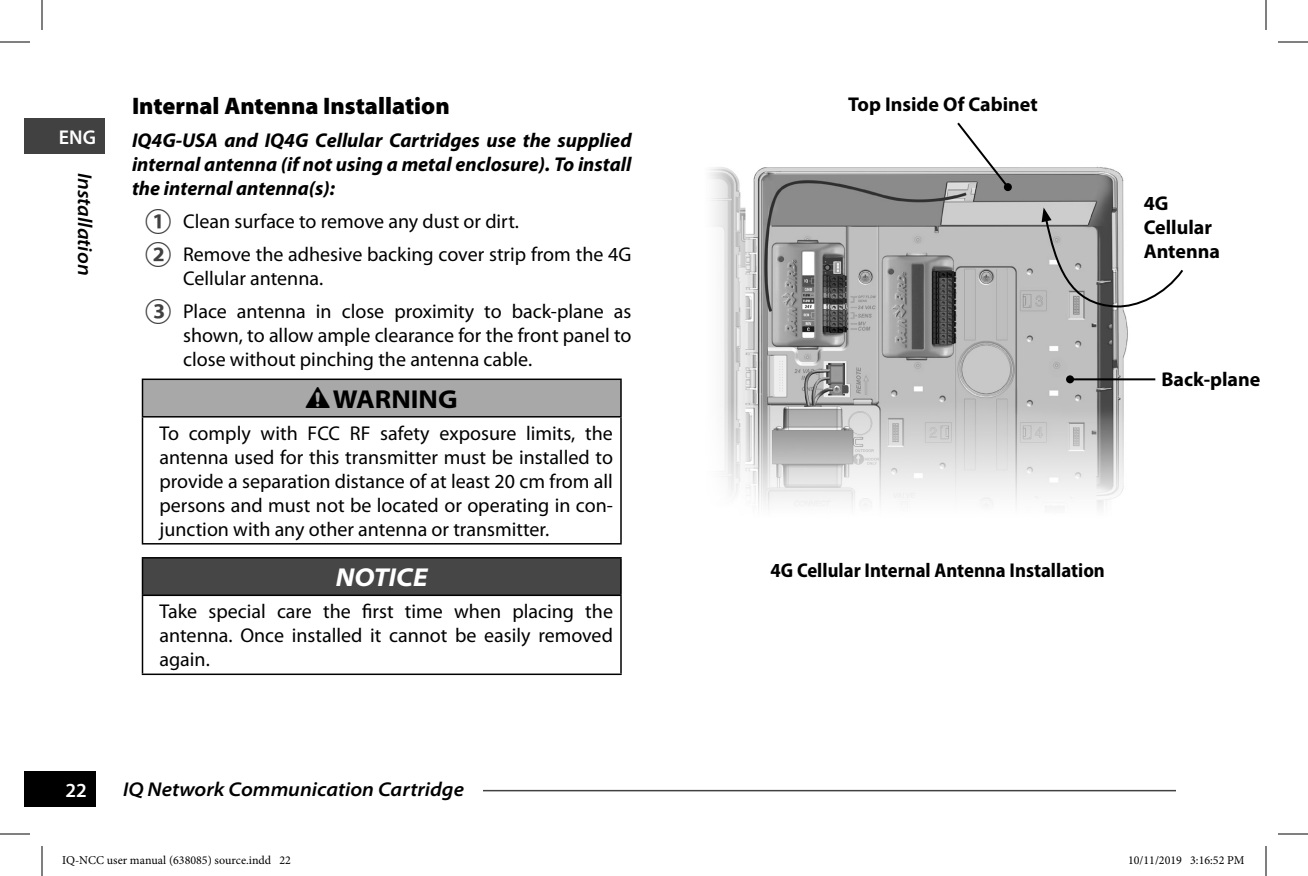
<style>
.page{position:relative;width:1308px;height:876px;background:#fff}
.page>*{position:absolute;margin:0;border:0;box-sizing:border-box;transform-origin:0 0}
.t1{font:700 semi-expanded 26px "Myriad Pro";color:#000}
.t2{font:italic 700 semi-expanded 26px "Myriad Pro";color:#fff}
.t3{font:900 24px "Myriad Pro";color:#000}
.t4{font:20px/24px "Myriad Pro";color:#000}
.t5{font:italic 700 20px/24px "Myriad Pro";color:#000;text-align:justify}
.t6{font:700 20px/24px "Myriad Pro";color:#000}
.t7{font:italic 600 semi-expanded 20px "Myriad Pro";color:#000}
.t8{font:700 semi-condensed 20px "Myriad Pro";color:#000}
.t9{font:600 20px "Myriad Pro";color:#fff}
.t10{font:12px "Minion Pro";color:#000}
</style>
<div class="page">
<div style="left:24px;top:771px;width:72px;height:36px;background:#000"></div>
<hr style="left:312px;top:790px;width:864px;height:1px;background:#414141">
<div style="left:123px;top:781px;width:360px;height:16px;background:#fff"></div>
<div style="left:24px;top:118px;width:81px;height:36px;background:#414141"></div>
<div style="left:142px;top:379px;width:479px;height:38px;background:#a8a8a8"></div>
<hr style="left:142px;top:379px;width:480px;height:1px;background:#000">
<hr style="left:142px;top:380px;width:1px;height:36px;background:#000">
<hr style="left:620px;top:380px;width:2px;height:36px;background:#000">
<hr style="left:142px;top:416px;width:480px;height:2px;background:#000">
<hr style="left:142px;top:418px;width:1px;height:125px;background:#000">
<hr style="left:620px;top:418px;width:2px;height:125px;background:#000">
<hr style="left:142px;top:543px;width:480px;height:2px;background:#000">
<div style="left:142px;top:558px;width:479px;height:37px;background:#464646"></div>
<hr style="left:142px;top:557px;width:480px;height:2px;background:#000">
<hr style="left:142px;top:559px;width:1px;height:36px;background:#000">
<hr style="left:620px;top:559px;width:2px;height:36px;background:#000">
<hr style="left:142px;top:595px;width:480px;height:1px;background:#000">
<hr style="left:142px;top:596px;width:1px;height:78px;background:#000">
<hr style="left:620px;top:596px;width:2px;height:78px;background:#000">
<hr style="left:142px;top:674px;width:480px;height:1px;background:#000">
<img style="left:710px;top:167px;width:446px;height:341px">
<svg style="left:1042px;top:208px;width:141px;height:101px"></svg>
<svg style="left:955px;top:122px;width:56px;height:68px"></svg>
<div style="left:1004px;top:183px;width:8px;height:8px;background:#000;border-radius:50%"></div>
<hr style="left:1070px;top:378px;width:85px;height:2px;background:#000">
<div style="left:1066px;top:375px;width:8px;height:8px;background:#000;border-radius:50%"></div>
<hr style="left:0;top:42px;width:30px;height:1px;background:#000">
<hr style="left:1278px;top:42px;width:30px;height:1px;background:#000">
<hr style="left:0;top:834px;width:30px;height:1px;background:#000">
<hr style="left:1278px;top:834px;width:30px;height:1px;background:#000">
<hr style="left:42px;top:0;width:1px;height:30px;background:#000">
<hr style="left:42px;top:846px;width:1px;height:30px;background:#000">
<hr style="left:1266px;top:0;width:1px;height:30px;background:#000">
<hr style="left:1266px;top:846px;width:1px;height:30px;background:#000">
<p class="t9" style="left:59px;top:126px;width:39px">ENG</p>
<p class="t7" style="left:96px;top:172px;width:104px;rotate:90deg">Installation</p>
<p class="t3" style="left:132px;top:92px;width:319px">Internal Antenna Installation</p>
<p class="t5" style="left:132px;top:129px;width:501px">IQ4G-USA and IQ4G Cellular Cartridges use the supplied internal antenna (if not using a metal enclosure). To install the internal antenna(s):</p>
<p class="t4" style="left:183px;top:205px;width:450px;line-height:33px">Clean surface to remove any dust or dirt.<br>Remove the adhesive backing cover strip from the 4G</p>
<p class="t4" style="left:183px;top:262px;width:450px;line-height:33px">Cellular antenna.<br>Place antenna in close proximity to back-plane as</p>
<p class="t4" style="left:183px;top:324px;width:450px">shown, to allow ample clearance for the front panel to close without pinching the antenna cable.</p>
<h1 class="t1" style="left:333px;top:384px;width:126px">WARNING</h1>
<p class="t4" style="left:160px;top:421px;width:455px;text-align:justify">To comply with FCC RF safety exposure limits, the antenna used for this transmitter must be installed to provide a separation distance of at least 20 cm from all persons and must not be located or operating in con&shy;junction with any other antenna or transmitter.</p>
<h1 class="t2" style="left:336px;top:563px;width:93px">NOTICE</h1>
<p class="t4" style="left:160px;top:600px;width:455px;text-align:justify">Take special care the first time when placing the antenna. Once installed it cannot be easily removed again.</p>
<p class="t9" style="left:66px;top:779px;width:23px">22</p>
<p class="t7" style="left:123px;top:778px;width:343px">IQ Network Communication Cartridge</p>
<p class="t6" style="left:848px;top:93px;width:191px">Top Inside Of Cabinet</p>
<p class="t6" style="left:1144px;top:192px;width:78px">4G<br>Cellular<br>Antenna</p>
<p class="t6" style="left:1161px;top:367px;width:101px">Back-plane</p>
<p class="t8" style="left:771px;top:559px;width:336px">4G Cellular Internal Antenna Installation</p>
<p class="t10" style="left:62px;top:852px;width:231px">IQ-NCC user manual (638085) source.indd 22</p>
<p class="t10" style="left:1128px;top:852px;width:118px">10/11/2019 3:16:52 PM</p>
</div>
